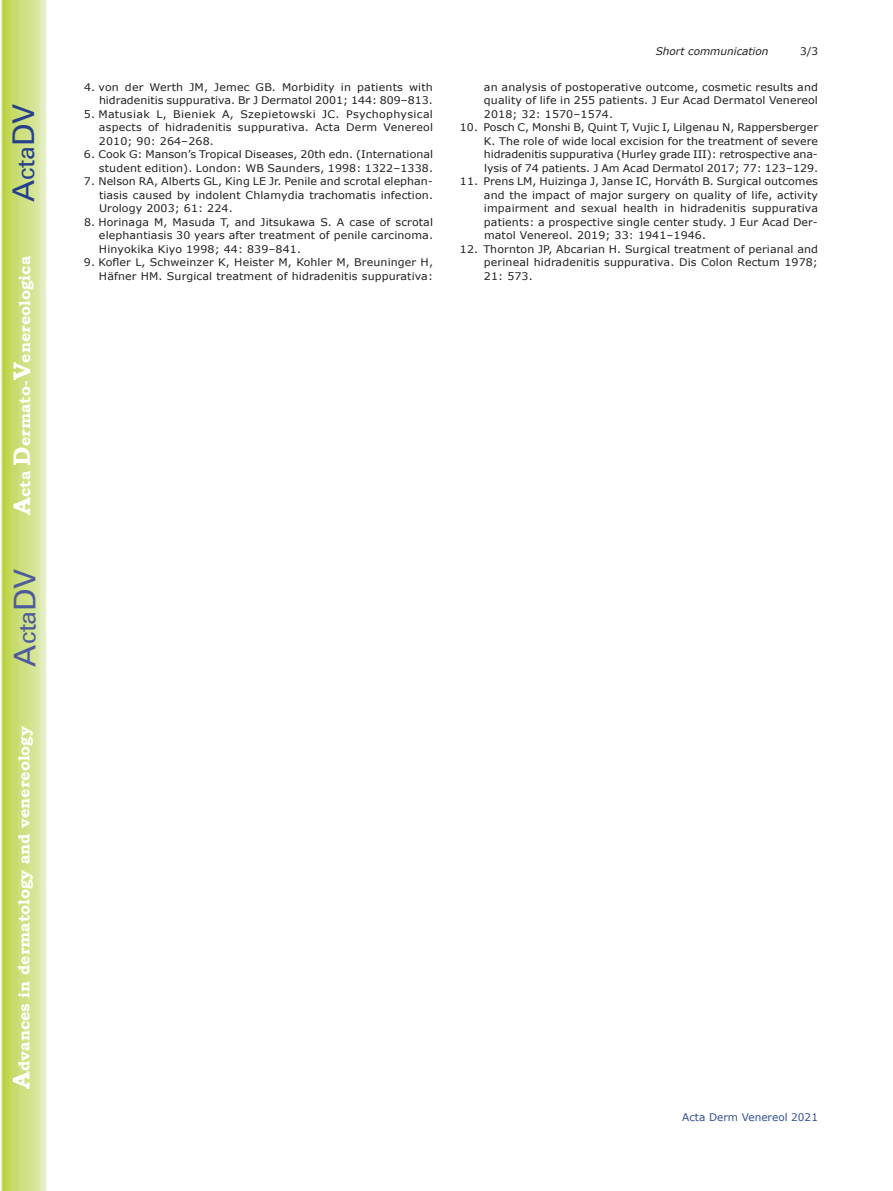
<style>
.page{position:relative;width:893px;height:1191px;background:#fff}
.page>*{position:absolute;margin:0;border:0;box-sizing:border-box;transform-origin:0 0}
.t1{font:30px "Univers";color:#4d5a9e}
.t2{font:30px "Univers";color:#253f8e}
.t3{font:700 15.75px "Bookman Old Style";color:#fff}
.t4{font:10.5px/13.5px "Verdana";letter-spacing:.01em;color:#231f20;text-align:justify;scale:1.05 1}
.t5{font:10.5px "Verdana";color:#324f95}
.t6{font:italic 10.5px "Verdana";color:#231f20}
.t7{font:10.5px "Verdana";letter-spacing:.01em;color:#231f20}
.s1{font-size:24px}
</style>
<div class="page">
<svg style="left:1px;top:0;width:45px;height:1191px;background:#cfe084"></svg>
<h1 class="t2" style="left:6px;top:202px;width:100px;rotate:-90deg">A<span class="s1">cta</span>DV</h1>
<h2 class="t3" style="left:15px;top:515px;width:260px;rotate:-90deg"><span class="s1">A</span>cta <span class="s1">D</span>ermato-<span class="s1">V</span>enereologica</h2>
<h1 class="t1" style="left:7px;top:666px;width:100px;rotate:-90deg">A<span class="s1">cta</span>DV</h1>
<h2 class="t3" style="left:15px;top:1088px;width:364px;rotate:-90deg"><span class="s1">A</span>dvances in dermatology and venereology</h2>
<p class="t4" style="left:84px;top:80px;width:334px;text-align:right">4. von der Werth JM, Jemec GB. Morbidity in patients with hidradenitis suppurativa. Br J Dermatol 2001; 144: 809–813.</p>
<p class="t4" style="left:99px;top:107px;width:320px;text-indent:-15px">5. Matusiak L, Bieniek A, Szepietowski JC. Psychophysical aspects of hidradenitis suppurativa. Acta Derm Venereol 2010; 90: 264–268.</p>
<p class="t4" style="left:84px;top:148px;width:334px;text-align:right">6. Cook G: Manson’s Tropical Diseases, 20th edn. (International student edition). London: WB Saunders, 1998: 1322–1338.</p>
<p class="t4" style="left:99px;top:175px;width:320px;text-indent:-15px">7. Nelson RA, Alberts GL, King LE Jr. Penile and scrotal elephan&shy;tiasis caused by indolent Chlamydia trachomatis infection.<br>Urology 2003; 61: 224.</p>
<p class="t4" style="left:99px;top:215px;width:320px;text-indent:-15px">8. Horinaga M, Masuda T, and Jitsukawa S. A case of scrotal elephantiasis 30 years after treatment of penile carcinoma.<br>Hinyokika Kiyo 1998; 44: 839–841.</p>
<p class="t4" style="left:84px;top:256px;width:334px;text-align:right">9. Kofler L, Schweinzer K, Heister M, Kohler M, Breuninger H,<br>Häfner HM. Surgical treatment of hidradenitis suppurativa:</p>
<p class="t6" style="left:656px;top:44px;width:114px">Short communication</p>
<p class="t7" style="left:800px;top:44px;width:20px">3/3</p>
<p class="t4" style="left:484px;top:80px;width:320px">an analysis of postoperative outcome, cosmetic results and quality of life in 255 patients. J Eur Acad Dermatol Venereol 2018; 32: 1570–1574.</p>
<p class="t4" style="left:484px;top:121px;width:320px;text-indent:-24px">10. Posch C, Monshi B, Quint T, Vujic I, Lilgenau N, Rappersberger K. The role of wide local excision for the treatment of severe hidradenitis suppurativa (Hurley grade III): retrospective ana&shy;lysis of 74 patients. J Am Acad Dermatol 2017; 77: 123–129.</p>
<p class="t4" style="left:484px;top:175px;width:320px;text-indent:-24px">11. Prens LM, Huizinga J, Janse IC, Horváth B. Surgical outcomes and the impact of major surgery on quality of life, activity impairment and sexual health in hidradenitis suppurativa patients: a prospective single center study. J Eur Acad Der&shy;matol Venereol. 2019; 33: 1941–1946.</p>
<p class="t4" style="left:484px;top:242px;width:320px;text-indent:-24px">12. Thornton JP, Abcarian H. Surgical treatment of perianal and perineal hidradenitis suppurativa. Dis Colon Rectum 1978; 21: 573.</p>
<p class="t5" style="left:682px;top:1110px;width:137px">Acta Derm Venereol 2021</p>
</div>
